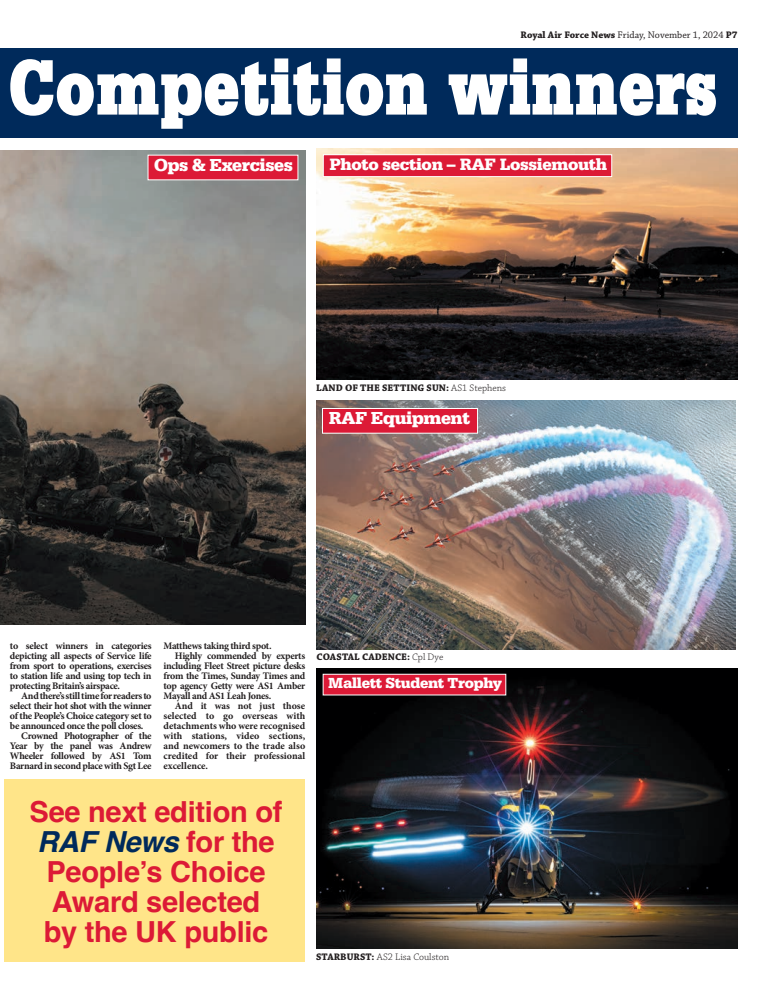
<style>
.page{position:relative;width:766px;height:993px;background:#fff}
.page>*{position:absolute;margin:0;border:0;box-sizing:border-box;transform-origin:0 0}
.t1{font:900 80px "Serifa Std";letter-spacing:.03em;color:#fff;scale:.78 1}
.t2{font:700 29px/30px "Helvetica";letter-spacing:-.01em;color:#dc1a36;text-align:center}
.t3{font:700 18px "Serifa";letter-spacing:-.02em;color:#fff}
.t4{font:700 17px "Serifa";letter-spacing:-.02em;color:#fff}
.t5{font:700 15.1px "Serifa";letter-spacing:-.02em;color:#fff}
.t6{font:700 10px/10px "Minion Pro";letter-spacing:-.03em;color:#231f20;text-align:justify}
.t7{font:700 10px "Minion Pro";color:#231f20}
.t8{font:700 10px "Chaparral Pro";letter-spacing:.005em;color:#231f20}
.t9{font:10px "Chaparral Pro";color:#231f20}
.t10{font:300 10px "Chaparral Pro";color:#231f20}
.s1{font-weight:700}
.s2{font-weight:300}
.s3{font-style:italic;color:#002a5b}
</style>
<div class="page">
<div style="left:5px;top:778px;width:300px;height:182px;background:#ffe589"></div>
<div style="left:0;top:49px;width:737px;height:89px;background:#002a5b"></div>
<svg style="left:10px;top:58px;width:417px;height:71px"></svg>
<svg style="left:448px;top:58px;width:268px;height:58px"></svg>
<img style="left:0;top:151px;width:305px;height:473px">
<img style="left:316px;top:668px;width:421px;height:280px">
<img style="left:316px;top:148px;width:421px;height:231px">
<img style="left:316px;top:400px;width:419px;height:249px">
<div style="left:323px;top:674px;width:182px;height:20px;background:#dc1a36"></div>
<div style="left:322px;top:673px;width:184px;height:22px;border:1px solid #fff"></div>
<div style="left:323px;top:155px;width:288px;height:21px;background:#dc1a36"></div>
<div style="left:323px;top:154px;width:289px;height:23px;border:1px solid #fff"></div>
<div style="left:322px;top:408px;width:155px;height:25px;background:#dc1a36"></div>
<div style="left:322px;top:408px;width:156px;height:25px;border:1px solid #fff"></div>
<div style="left:148px;top:155px;width:150px;height:25px;background:#dc1a36"></div>
<p class="t9" style="left:520px;top:30px;width:218px"><span class="s1">Royal Air Force News</span> Friday, November 1, 2024 <span class="s1">P7</span></p>
<h1 class="t1" style="left:9px;top:40px;width:908px">Competition winners</h1>
<h3 class="t3" style="left:154px;top:154px;width:140px">Ops &amp; Exercises</h3>
<h3 class="t4" style="left:329px;top:154px;width:279px">Photo section – RAF Lossiemouth</h3>
<p class="t8" style="left:316px;top:382px;width:191px">LAND OF THE SETTING SUN: <span class="s2">AS1 Stephens</span></p>
<h3 class="t3" style="left:328px;top:407px;width:143px">RAF Equipment</h3>
<p class="t6" style="left:10px;top:640px;width:143px">to select winners in categories depicting all aspects of Service life from sport to operations, exercises to station life and using top tech in protecting Britain’s airspace.</p>
<p class="t6" style="left:21px;top:690px;width:132px">And there’s still time for readers to</p>
<p class="t6" style="left:10px;top:700px;width:143px">select their hot shot with the winner</p>
<p class="t6" style="left:10px;top:710px;width:143px">of the People’s Choice category set to</p>
<p class="t6" style="left:10px;top:720px;width:135px">be announced once the poll closes.</p>
<p class="t6" style="left:21px;top:730px;width:132px">Crowned Photographer of the</p>
<p class="t6" style="left:10px;top:740px;width:143px">Year by the panel was Andrew</p>
<p class="t6" style="left:10px;top:750px;width:143px">Wheeler followed by AS1 Tom</p>
<p class="t6" style="left:10px;top:760px;width:143px">Barnard in second place with Sgt Lee</p>
<p class="t6" style="left:163px;top:640px;width:109px">Matthews taking third spot.</p>
<p class="t6" style="left:175px;top:650px;width:132px">Highly commended by experts</p>
<p class="t6" style="left:163px;top:660px;width:143px">including Fleet Street picture desks</p>
<p class="t6" style="left:163px;top:670px;width:143px">from the Times, Sunday Times and</p>
<p class="t6" style="left:163px;top:680px;width:143px">top agency Getty were AS1 Amber</p>
<p class="t6" style="left:163px;top:690px;width:109px">Mayall and AS1 Leah Jones.</p>
<p class="t7" style="left:175px;top:698px;width:132px">And it was not just those</p>
<p class="t7" style="left:163px;top:708px;width:143px">selected to go overseas with</p>
<p class="t7" style="left:163px;top:718px;width:143px">detachments who were recognised</p>
<p class="t7" style="left:163px;top:728px;width:143px">with stations, video sections,</p>
<p class="t7" style="left:163px;top:738px;width:143px">and newcomers to the trade also</p>
<p class="t7" style="left:163px;top:748px;width:143px">credited for their professional</p>
<p class="t7" style="left:163px;top:758px;width:46px">excellence.</p>
<p class="t8" style="left:316px;top:651px;width:128px">COASTAL CADENCE: <span class="s2">Cpl Dye</span></p>
<h3 class="t5" style="left:328px;top:673px;width:175px">Mallett Student Trophy</h3>
<h2 class="t2" style="left:30px;top:799px;width:254px">See next edition of<br><span class="s3">RAF News</span> for the<br>People’s Choice<br>Award selected<br>by the UK public</h2>
<p class="t10" style="left:316px;top:950px;width:134px"><span class="s1">STARBURST:</span> AS2 Lisa Coulston</p>
</div>
